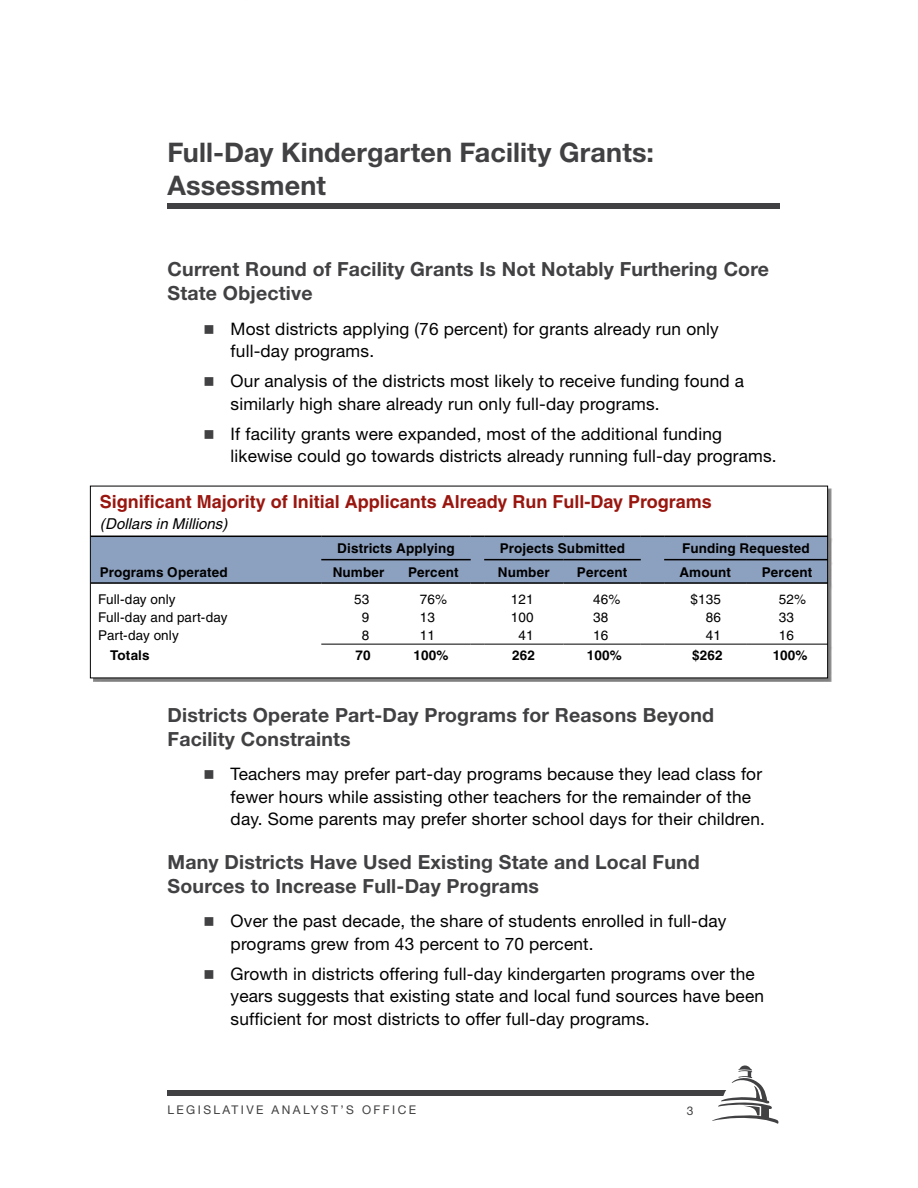
<style>
.page{position:relative;width:918px;height:1188px;background:#fff}
.page>*{position:absolute;margin:0;border:0;box-sizing:border-box;transform-origin:0 0}
.t1{font:700 27px/33px "Helvetica Neue LT";letter-spacing:.005em;color:#414042}
.t2{font:700 19.5px/24px "Helvetica Neue LT";letter-spacing:.01em;color:#414042}
.t3{font:700 18px "Helvetica";color:#99160f}
.t4{font:17.25px/22.5px "Helvetica Neue LT";letter-spacing:.01em;color:#000}
.t5{font:italic 15px "Helvetica";letter-spacing:.005em;color:#000}
.t6{font:700 13.5px "Helvetica";letter-spacing:.01em;color:#000}
.t7{font:13.5px "Helvetica";letter-spacing:.01em;color:#000}
.t8{font:12px "Helvetica Neue LT";letter-spacing:.2em;color:#414042}
</style>
<div class="page">
<div style="left:168px;top:1090px;width:567px;height:5px;background:#414042"></div>
<svg style="left:712px;top:1065px;width:67px;height:59px"></svg>
<div style="left:168px;top:204px;width:612px;height:5px;background:#414042"></div>
<div style="left:93px;top:489px;width:739px;height:193px;background:#000;opacity:.5"></div>
<div style="left:90px;top:486px;width:738px;height:192px;background:#fff"></div>
<div style="left:92px;top:536px;width:734px;height:48px;background:#8ca0bf"></div>
<hr style="left:484px;top:582px;width:79px;height:2px;background:#000">
<hr style="left:563px;top:582px;width:78px;height:2px;background:#000">
<hr style="left:641px;top:582px;width:23px;height:2px;background:#000">
<hr style="left:664px;top:582px;width:82px;height:2px;background:#000">
<hr style="left:746px;top:582px;width:82px;height:2px;background:#000">
<hr style="left:91px;top:536px;width:230px;height:1px;background:#000">
<hr style="left:91px;top:582px;width:230px;height:2px;background:#000">
<hr style="left:321px;top:644px;width:75px;height:1px;background:#000">
<hr style="left:396px;top:644px;width:75px;height:1px;background:#000">
<svg style="left:471px;top:644px;width:13px;height:1px"></svg>
<hr style="left:484px;top:644px;width:79px;height:1px;background:#000">
<hr style="left:563px;top:644px;width:78px;height:1px;background:#000">
<svg style="left:641px;top:644px;width:23px;height:1px"></svg>
<hr style="left:664px;top:644px;width:82px;height:1px;background:#000">
<hr style="left:746px;top:644px;width:82px;height:1px;background:#000">
<h1 class="t1" style="left:168px;top:135px;width:488px">Full-Day Kindergarten Facility Grants:<br>Assessment</h1>
<p class="t2" style="left:168px;top:257px;width:603px">Current Round of Facility Grants Is Not Notably Furthering Core<br>State Objective</p>
<p class="t4" style="left:231px;top:317px;width:490px">Most districts applying (76 percent) for grants already run only full-day programs.</p>
<p class="t4" style="left:231px;top:370px;width:515px">Our analysis of the districts most likely to receive funding found a similarly high share already run only full-day programs.</p>
<p class="t4" style="left:231px;top:422px;width:548px">If facility grants were expanded, most of the additional funding likewise could go towards districts already running full-day programs.</p>
<p class="t3" style="left:100px;top:491px;width:614px">Significant Majority of Initial Applicants Already Run Full-Day Programs</p>
<p class="t5" style="left:100px;top:515px;width:129px">(Dollars in Millions)</p>
<p class="t6" style="left:100px;top:564px;width:130px">Programs Operated</p>
<p class="t6" style="left:337px;top:540px;width:119px">Districts Applying</p>
<p class="t6" style="left:500px;top:540px;width:127px">Projects Submitted</p>
<p class="t6" style="left:682px;top:540px;width:129px">Funding Requested</p>
<p class="t6" style="left:333px;top:564px;width:53px">Number</p>
<p class="t6" style="left:408px;top:564px;width:52px">Percent</p>
<p class="t6" style="left:498px;top:564px;width:53px">Number</p>
<p class="t6" style="left:577px;top:564px;width:52px">Percent</p>
<p class="t6" style="left:679px;top:564px;width:53px">Amount</p>
<p class="t6" style="left:762px;top:564px;width:52px">Percent</p>
<p class="t7" style="left:98px;top:592px;width:79px">Full-day only</p>
<p class="t7" style="left:354px;top:592px;width:17px">53</p>
<p class="t7" style="left:420px;top:592px;width:29px">76%</p>
<p class="t7" style="left:511px;top:592px;width:24px">121</p>
<p class="t7" style="left:593px;top:592px;width:29px">46%</p>
<p class="t7" style="left:691px;top:592px;width:32px">$135</p>
<p class="t7" style="left:779px;top:592px;width:29px">52%</p>
<p class="t7" style="left:98px;top:610px;width:131px">Full-day and part-day</p>
<p class="t7" style="left:362px;top:610px;width:9px">9</p>
<p class="t7" style="left:420px;top:610px;width:17px">13</p>
<p class="t7" style="left:511px;top:610px;width:24px">100</p>
<p class="t7" style="left:593px;top:610px;width:17px">38</p>
<p class="t7" style="left:706px;top:610px;width:17px">86</p>
<p class="t7" style="left:779px;top:610px;width:17px">33</p>
<p class="t7" style="left:98px;top:628px;width:82px">Part-day only</p>
<p class="t7" style="left:362px;top:628px;width:9px">8</p>
<p class="t7" style="left:420px;top:628px;width:17px">11</p>
<p class="t7" style="left:518px;top:628px;width:17px">41</p>
<p class="t7" style="left:593px;top:628px;width:17px">16</p>
<p class="t7" style="left:706px;top:628px;width:17px">41</p>
<p class="t7" style="left:779px;top:628px;width:17px">16</p>
<p class="t6" style="left:110px;top:647px;width:41px">Totals</p>
<p class="t6" style="left:356px;top:647px;width:17px">70</p>
<p class="t6" style="left:414px;top:647px;width:36px">100%</p>
<p class="t6" style="left:512px;top:647px;width:24px">262</p>
<p class="t6" style="left:587px;top:647px;width:36px">100%</p>
<p class="t6" style="left:692px;top:647px;width:32px">$262</p>
<p class="t6" style="left:773px;top:647px;width:36px">100%</p>
<p class="t2" style="left:168px;top:702px;width:548px">Districts Operate Part-Day Programs for Reasons Beyond<br>Facility Constraints</p>
<p class="t4" style="left:231px;top:763px;width:536px">Teachers may prefer part-day programs because they lead class for fewer hours while assisting other teachers for the remainder of the day. Some parents may prefer shorter school days for their children.</p>
<p class="t2" style="left:168px;top:849px;width:534px">Many Districts Have Used Existing State and Local Fund<br>Sources to Increase Full-Day Programs</p>
<p class="t4" style="left:231px;top:910px;width:497px">Over the past decade, the share of students enrolled in full-day programs grew from 43 percent to 70 percent.</p>
<p class="t4" style="left:231px;top:962px;width:535px">Growth in districts offering full-day kindergarten programs over the years suggests that existing state and local fund sources have been sufficient for most districts to offer full-day programs.</p>
<p class="t8" style="left:168px;top:1102px;width:250px">LEGISLATIVE ANALYST’S OFFICE</p>
<p class="t8" style="left:687px;top:1104px;width:8px">3</p>
</div>
